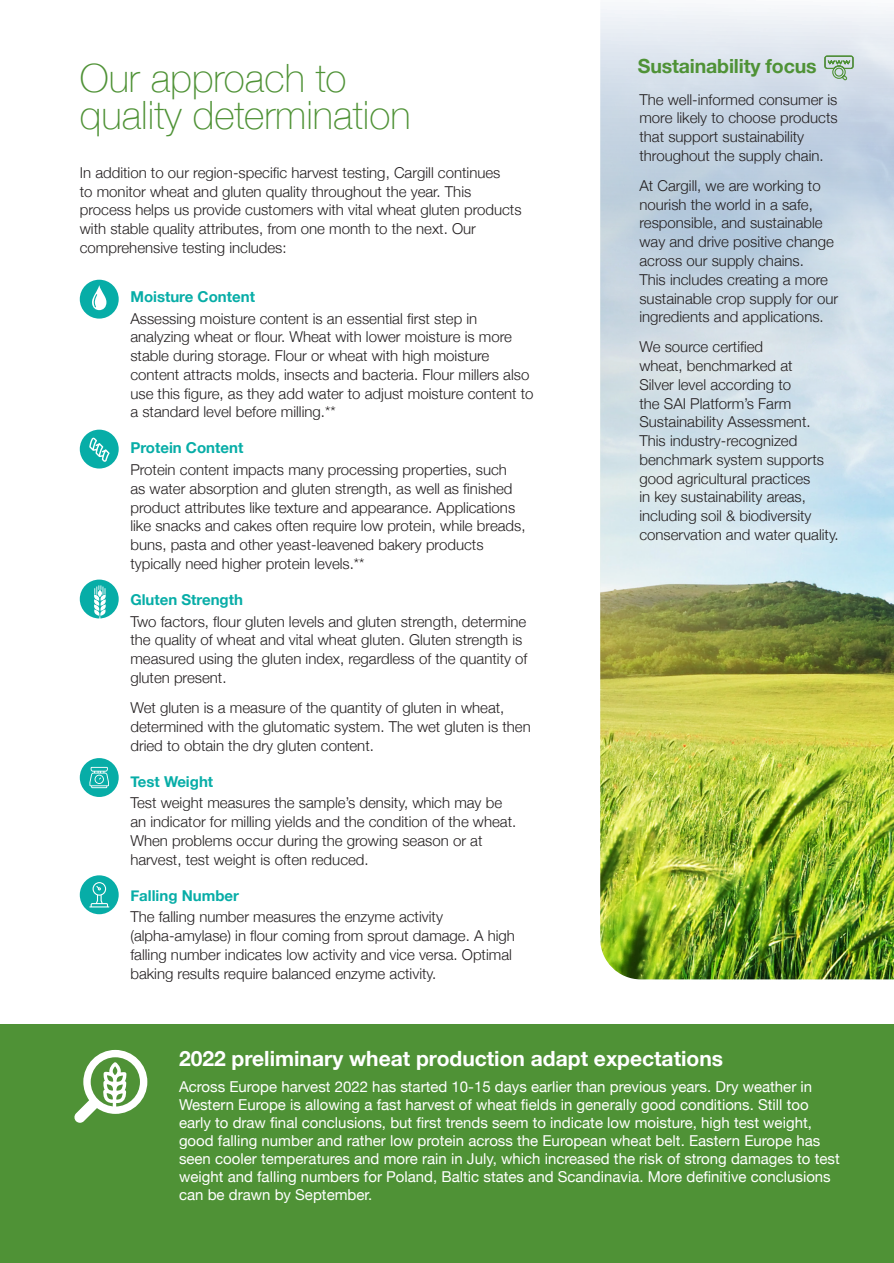
<style>
.page{position:relative;width:894px;height:1263px;background:#fff}
.page>*{position:absolute;margin:0;border:0;box-sizing:border-box;transform-origin:0 0}
.head{font:100 39px/37.5px "Helvetica Neue";color:#4f9236}
.body{font:700 21px "Helvetica Neue";color:#fff}
.head-2{font:700 19.5px "Helvetica Neue";letter-spacing:-.01em;color:#4f9236}
.body-2{font:300 15px/18.8px "Helvetica Neue";color:#231f20}
.body-3{font:15px/18px "Helvetica Neue";color:#fff}
.subhd{font:700 15px "Helvetica Neue";color:#07ada7}
</style>
<div class="page">
<div style="left:80px;top:280px;width:39px;height:38px;background:#07ada7;border-radius:50%"></div>
<svg style="left:92px;top:285px;width:14px;height:25px"></svg>
<div style="left:80px;top:579px;width:39px;height:39px;background:#07ada7;border-radius:50%"></div>
<svg style="left:93px;top:585px;width:13px;height:34px"></svg>
<div style="left:80px;top:429px;width:39px;height:39px;background:#07ada7;border-radius:50%"></div>
<svg style="left:89px;top:437px;width:20px;height:25px"></svg>
<div style="left:80px;top:758px;width:39px;height:39px;background:#07ada7;border-radius:50%"></div>
<svg style="left:89px;top:767px;width:20px;height:21px"></svg>
<div style="left:80px;top:875px;width:39px;height:39px;background:#07ada7;border-radius:50%"></div>
<svg style="left:89px;top:882px;width:20px;height:25px"></svg>
<img style="left:600px;top:6px;width:293px;height:973px">
<div style="left:0;top:1024px;width:893px;height:239px;background:#4f9236"></div>
<svg style="left:823px;top:55px;width:30px;height:26px"></svg>
<svg style="left:74px;top:1050px;width:73px;height:72px"></svg>
<p class="head" style="left:80px;top:57px;width:332px">Our approach to quality determination</p>
<p class="body-2" style="left:80px;top:162px;width:443px">In addition to our region-specific harvest testing, Cargill continues<br>to monitor wheat and gluten quality throughout the year. This process helps us provide customers with vital wheat gluten products with stable quality attributes, from one month to the next. Our comprehensive testing includes:</p>
<p class="subhd" style="left:130px;top:285px;width:126px">Moisture Content</p>
<p class="body-2" style="left:130px;top:308px;width:404px">Assessing moisture content is an essential first step in analyzing wheat or flour. Wheat with lower moisture is more stable during storage. Flour or wheat with high moisture content attracts molds, insects and bacteria. Flour millers also use this figure, as they add water to adjust moisture content to a standard level before milling.**</p>
<p class="subhd" style="left:130px;top:436px;width:114px">Protein Content</p>
<p class="body-2" style="left:130px;top:459px;width:396px">Protein content impacts many processing properties, such as water absorption and gluten strength, as well as finished product attributes like texture and appearance. Applications like snacks and cakes often require low protein, while breads, buns, pasta and other yeast-leavened bakery products typically need higher protein levels.**</p>
<p class="subhd" style="left:130px;top:588px;width:114px">Gluten Strength</p>
<p class="body-2" style="left:130px;top:611px;width:398px">Two factors, flour gluten levels and gluten strength, determine the quality of wheat and vital wheat gluten. Gluten strength is measured using the gluten index, regardless of the quantity of gluten present.</p>
<p class="body-2" style="left:130px;top:697px;width:402px">Wet gluten is a measure of the quantity of gluten in wheat, determined with the glutomatic system. The wet gluten is then dried to obtain the dry gluten content.</p>
<p class="subhd" style="left:130px;top:769px;width:84px">Test Weight</p>
<p class="body-2" style="left:130px;top:792px;width:387px">Test weight measures the sample’s density, which may be an indicator for milling yields and the condition of the wheat.<br>When problems occur during the growing season or at harvest, test weight is often reduced.</p>
<p class="subhd" style="left:130px;top:883px;width:110px">Falling Number</p>
<p class="body-2" style="left:130px;top:906px;width:386px">The falling number measures the enzyme activity (alpha-amylase) in flour coming from sprout damage. A high falling number indicates low activity and vice versa. Optimal baking results require balanced enzyme activity.</p>
<p class="head-2" style="left:637px;top:51px;width:180px">Sustainability focus</p>
<p class="body-2" style="left:639px;top:89px;width:200px">The well-informed consumer is more likely to choose products that support sustainability throughout the supply chain.</p>
<p class="body-2" style="left:639px;top:175px;width:200px">At Cargill, we are working to nourish the world in a safe, responsible, and sustainable way and drive positive change across our supply chains.<br>This includes creating a more sustainable crop supply for our ingredients and applications.</p>
<p class="body-2" style="left:639px;top:336px;width:201px">We source certified<br>wheat, benchmarked at<br>Silver level according to<br>the SAI Platform’s Farm<br>Sustainability Assessment.<br>This industry-recognized benchmark system supports good agricultural practices<br>in key sustainability areas, including soil &amp; biodiversity conservation and water quality.</p>
<p class="body" style="left:179px;top:1042px;width:545px">2022 preliminary wheat production adapt expectations</p>
<p class="body-3" style="left:179px;top:1078px;width:662px">Across Europe harvest 2022 has started 10-15 days earlier than previous years. Dry weather in Western Europe is allowing a fast harvest of wheat fields in generally good conditions. Still too early to draw final conclusions, but first trends seem to indicate low moisture, high test weight, good falling number and rather low protein across the European wheat belt. Eastern Europe has seen cooler temperatures and more rain in July, which increased the risk of strong damages to test weight and falling numbers for Poland, Baltic states and Scandinavia. More definitive conclusions can be drawn by September.</p>
</div>
